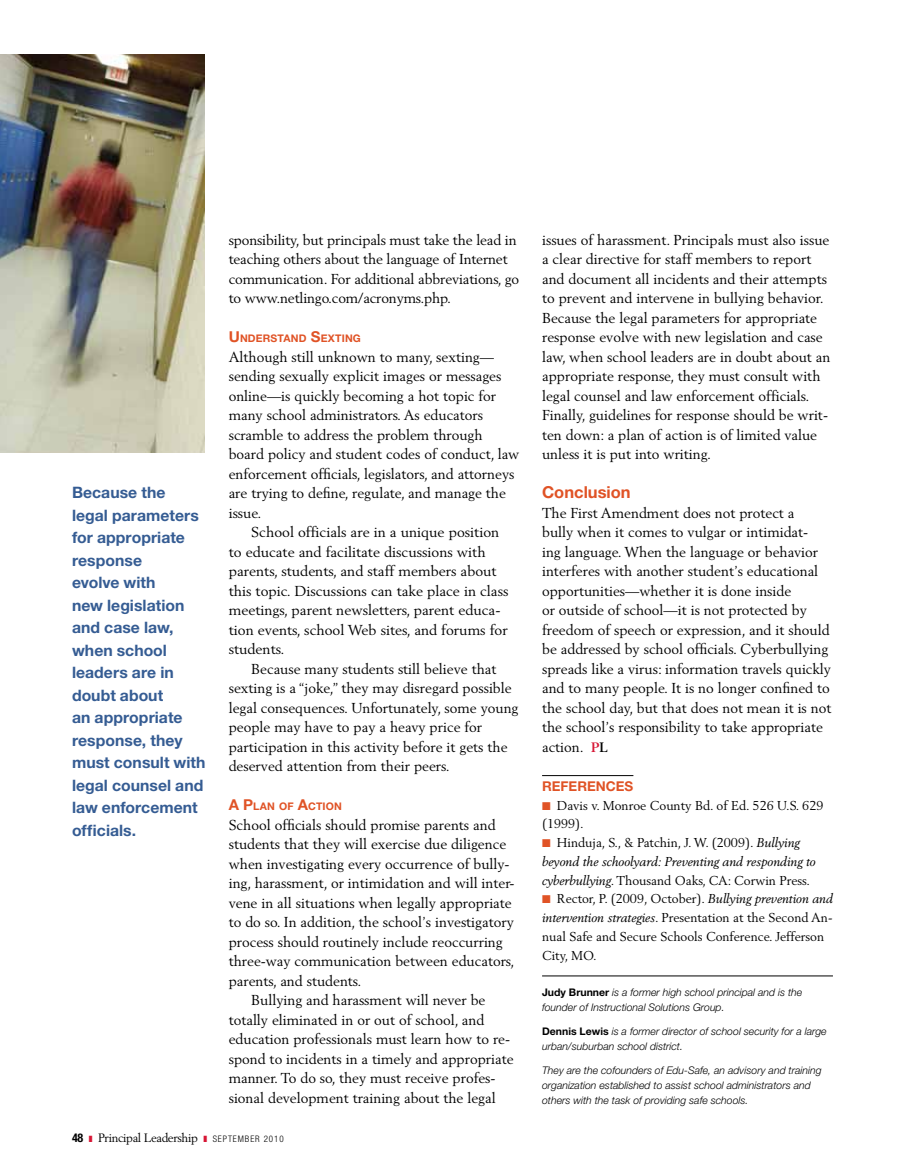
<style>
.page{position:relative;width:905px;height:1175px;background:#fff}
.page>*{position:absolute;margin:0;border:0;box-sizing:border-box;transform-origin:0 0}
.t1{font:700 16.5px "Helvetica Neue LT";color:#e05326}
.t2{font:700 15.75px/22.5px "Helvetica Neue LT";color:#355c93}
.t3{font:14.25px/19.5px "Berling LT";color:#000}
.t4{font:700 13.5px "Helvetica Neue LT";color:#e05326}
.t5{font:12.75px/18.8px "Berling LT";color:#000}
.t6{font:italic 12.75px/18.8px "Berling LT";color:#000}
.t7{font:12px "Berling LT";letter-spacing:-.03em;color:#000}
.t8{font:italic 300 10.5px/15px "Helvetica Neue LT";color:#000}
.t9{font:700 10.5px "Helvetica Neue LT";letter-spacing:.015em;color:#e05326}
.s1{font-size:15px}
.s2{font-family:"Helvetica Neue LT";font-weight:700;font-stretch:condensed}
.s3{color:#d71635}
.s4{font-family:"Helvetica Neue LT";font-weight:300;font-stretch:condensed;font-size:9px}
.s5{font-weight:700;font-size:13.5px;color:#d71635}
.s6{font-weight:700;font-size:13.5px}
.s7{color:#e05326}
.s8{font-style:normal}
.s9{font-style:italic}
.s10{font-weight:700;font-style:normal}
</style>
<div class="page">
<hr style="left:542px;top:775px;width:91px;height:1px;background:#000">
<hr style="left:542px;top:975px;width:291px;height:1px;background:#000">
<img style="left:0;top:54px;width:204px;height:399px">
<p class="t2" style="left:72px;top:481px;width:135px">Because the<br>legal parameters for appropriate response<br>evolve with<br>new legislation and case law, when school leaders are in doubt about<br>an appropriate response, they must consult with legal counsel and law enforcement officials.</p>
<p class="t3" style="left:229px;top:230px;width:292px">sponsibility, but principals must take the lead in teaching others about the language of Internet communication. For additional abbreviations, go to www.netlingo.com/acronyms.php.</p>
<p class="t9" style="left:229px;top:332px;width:134px"><span class="s1">U</span>NDERSTAND <span class="s1">S</span>EXTING</p>
<p class="t3" style="left:229px;top:347px;width:292px">Although still unknown to many, sexting— sending sexually explicit images or messages online—is quickly becoming a hot topic for many school administrators. As educators scramble to address the problem through board policy and student codes of conduct, law enforcement officials, legislators, and attorneys are trying to define, regulate, and manage the issue.</p>
<p class="t3" style="left:229px;top:522px;width:281px;text-indent:23px">School officials are in a unique position to educate and facilitate discussions with parents, students, and staff members about this topic. Discussions can take place in class meetings, parent newsletters, parent educa&shy;tion events, school Web sites, and forums for students.</p>
<p class="t3" style="left:229px;top:659px;width:291px;text-indent:23px">Because many students still believe that sexting is a “joke,” they may disregard possible legal consequences. Unfortunately, some young people may have to pay a heavy price for participation in this activity before it gets the deserved attention from their peers.</p>
<p class="t9" style="left:229px;top:800px;width:115px"><span class="s1">A P</span>LAN OF <span class="s1">A</span>CTION</p>
<p class="t3" style="left:229px;top:815px;width:268px">School officials should promise parents and</p>
<p class="t3" style="left:229px;top:834px;width:279px">students that they will exercise due diligence</p>
<p class="t3" style="left:229px;top:854px;width:282px">when investigating every occurrence of bully-</p>
<p class="t3" style="left:229px;top:873px;width:287px">ing, harassment, or intimidation and will inter-</p>
<p class="t3" style="left:229px;top:893px;width:284px">vene in all situations when legally appropriate</p>
<p class="t3" style="left:229px;top:912px;width:286px">to do so. In addition, the school’s investigatory</p>
<p class="t3" style="left:229px;top:932px;width:275px">process should routinely include reoccurring</p>
<p class="t3" style="left:229px;top:951px;width:287px">three-way communication between educators,</p>
<p class="t3" style="left:229px;top:971px;width:134px">parents, and students.</p>
<p class="t3" style="left:251px;top:990px;width:236px">Bullying and harassment will never be</p>
<p class="t3" style="left:229px;top:1010px;width:257px">totally eliminated in or out of school, and</p>
<p class="t3" style="left:229px;top:1029px;width:283px">education professionals must learn how to re-</p>
<p class="t3" style="left:229px;top:1049px;width:286px">spond to incidents in a timely and appropriate</p>
<p class="t3" style="left:229px;top:1068px;width:268px">manner. To do so, they must receive profes-</p>
<p class="t3" style="left:229px;top:1087px;width:268px">sional development training about the legal</p>
<p class="t7" style="left:72px;top:1130px;width:213px"><span class="s2">48</span> <span class="s3">❚</span> Principal Leadership <span class="s3">❚</span> <span class="s4">SEPTEMBER 2010</span></p>
<p class="t3" style="left:542px;top:230px;width:290px">issues of harassment. Principals must also issue a clear directive for staff members to report and document all incidents and their attempts to prevent and intervene in bullying behavior.<br>Because the legal parameters for appropriate response evolve with new legislation and case law, when school leaders are in doubt about an appropriate response, they must consult with legal counsel and law enforcement officials.<br>Finally, guidelines for response should be writ&shy;ten down: a plan of action is of limited value unless it is put into writing.</p>
<p class="t1" style="left:542px;top:482px;width:90px">Conclusion</p>
<p class="t3" style="left:542px;top:503px;width:291px">The First Amendment does not protect a<br>bully when it comes to vulgar or intimidat-<br>ing language. When the language or behavior interferes with another student’s educational opportunities—whether it is done inside<br>or outside of school—it is not protected by freedom of speech or expression, and it should be addressed by school officials. Cyberbullying spreads like a virus: information travels quickly and to many people. It is no longer confined to the school day, but that does not mean it is not the school’s responsibility to take appropriate action. <span class="s5">P</span><span class="s6">L</span></p>
<p class="t4" style="left:542px;top:777px;width:93px">REFERENCES</p>
<p class="t5" style="left:542px;top:795px;width:283px"><span class="s7">■</span> Davis v. Monroe County Bd. of Ed. 526 U.S. 629 (1999).</p>
<p class="t6" style="left:542px;top:833px;width:275px"><span class="s7">■</span> <span class="s8">Hinduja, S., &amp; Patchin, J. W. (2009).</span> Bullying beyond the schoolyard: Preventing and responding to cyberbullying<span class="s8">. Thousand Oaks, CA: Corwin Press.</span></p>
<p class="t5" style="left:542px;top:889px;width:292px"><span class="s7">■</span> Rector, P. (2009, October). <span class="s9">Bullying prevention and intervention strategies</span>. Presentation at the Second An&shy;nual Safe and Secure Schools Conference. Jefferson City, MO.</p>
<p class="t8" style="left:542px;top:984px;width:262px"><span class="s10">Judy Brunner</span> is a former high school principal and is the founder of Instructional Solutions Group.</p>
<p class="t8" style="left:542px;top:1023px;width:286px"><span class="s10">Dennis Lewis</span> is a former director of school security for a large urban/suburban school district.</p>
<p class="t8" style="left:542px;top:1062px;width:281px">They are the cofounders of Edu-Safe, an advisory and training organization established to assist school administrators and others with the task of providing safe schools.</p>
</div>
